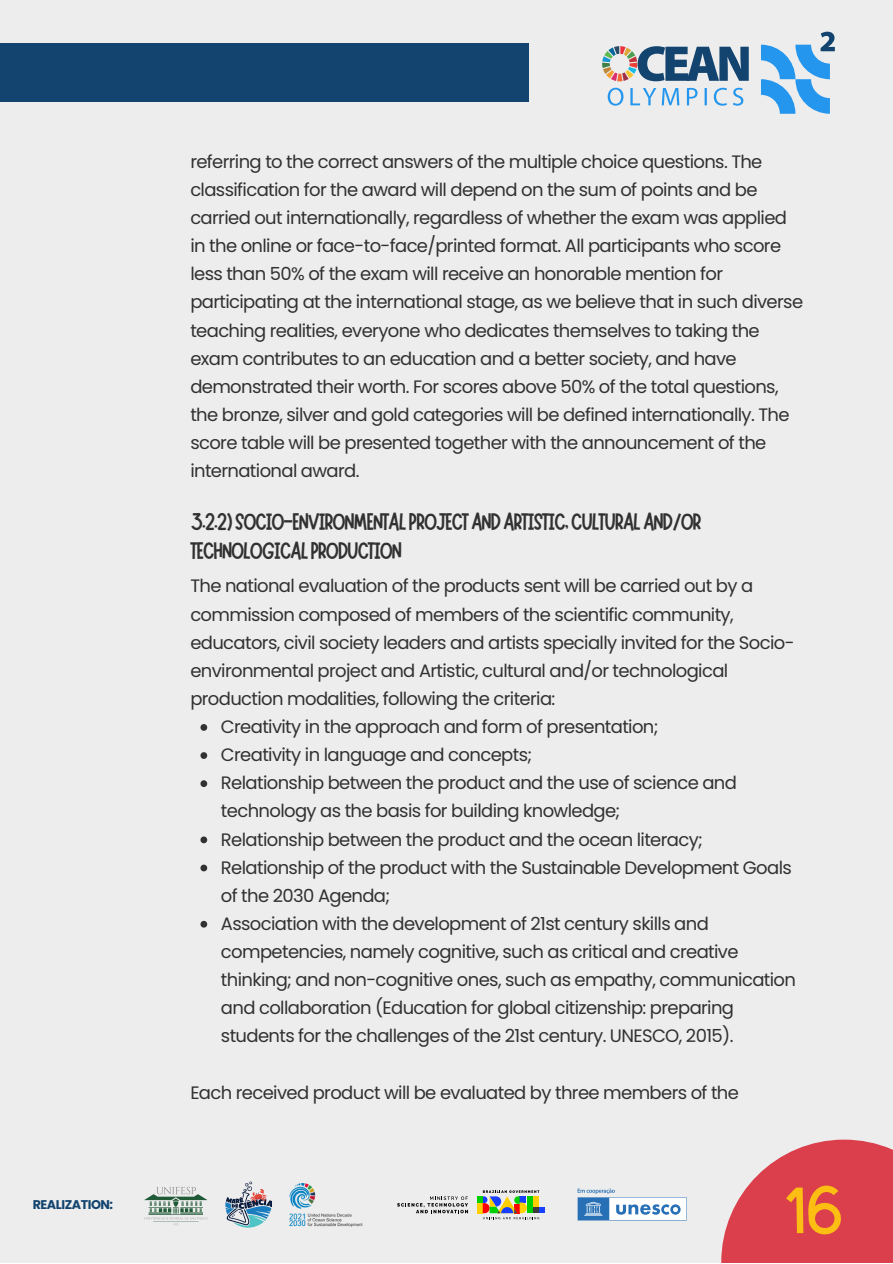
<style>
.page{position:relative;width:893px;height:1264px;background:#fff}
.page>*{position:absolute;margin:0;border:0;box-sizing:border-box;transform-origin:0 0}
.t1{font:66.9px "Marykate";color:#fdbe14}
.t2{font:24px/28px "Marykate";letter-spacing:-.06em;color:#313131}
.t3{font:18px/28px "Poppins";letter-spacing:-.035em;color:#313131}
.t4{font:700 12.6px "Poppins";letter-spacing:-.035em;color:#12446f}
</style>
<div class="page">
<div style="left:0;top:0;width:892px;height:1262px;background:#ededed"></div>
<svg style="left:721px;top:1139px;width:171px;height:123px;fill:#da3f4b"></svg>
<div style="left:0;top:43px;width:528px;height:59px;background:#12446f"></div>
<svg style="left:761px;top:32px;width:73px;height:82px"></svg>
<svg style="left:607px;top:88px;width:136px;height:18px"></svg>
<svg style="left:602px;top:46px;width:146px;height:35px"></svg>
<svg style="left:577px;top:1188px;width:109px;height:32px"></svg>
<svg style="left:477px;top:1190px;width:68px;height:29px"></svg>
<svg style="left:397px;top:1196px;width:71px;height:17px"></svg>
<svg style="left:225px;top:1181px;width:47px;height:46px"></svg>
<svg style="left:144px;top:1186px;width:63px;height:39px"></svg>
<img style="left:289px;top:1183px;width:74px;height:44px">
<svg style="left:200px;top:724px;width:7px;height:6px"></svg>
<svg style="left:200px;top:752px;width:7px;height:7px"></svg>
<svg style="left:200px;top:780px;width:7px;height:7px"></svg>
<svg style="left:200px;top:836px;width:7px;height:7px"></svg>
<svg style="left:200px;top:864px;width:7px;height:7px"></svg>
<svg style="left:200px;top:920px;width:7px;height:7px"></svg>
<p class="t4" style="left:33px;top:1195px;width:82px">REALIZATION:</p>
<p class="t3" style="left:190px;top:148px;width:614px">referring to the correct answers of the multiple choice questions. The classification for the award will depend on the sum of points and be carried out internationally, regardless of whether the exam was applied in the online or face-to-face/printed format. All participants who score less than 50% of the exam will receive an honorable mention for participating at the international stage, as we believe that in such diverse teaching realities, everyone who dedicates themselves to taking the exam contributes to an education and a better society, and have demonstrated their worth. For scores above 50% of the total questions, the bronze, silver and gold categories will be defined internationally. The score table will be presented together with the announcement of the international award.</p>
<p class="t2" style="left:190px;top:505px;width:513px">3.2.2)SOCIO-ENVIRONMENTALPROJECTANDARTISTIC,CULTURALAND/OR<br>TECHNOLOGICALPRODUCTION</p>
<p class="t3" style="left:190px;top:572px;width:605px">The national evaluation of the products sent will be carried out by a commission composed of members of the scientific community, educators, civil society leaders and artists specially invited for the Socio&shy;environmental project and Artistic, cultural and/or technological production modalities, following the criteria:</p>
<p class="t3" style="left:221px;top:712px;width:439px">Creativity in the approach and form of presentation;</p>
<p class="t3" style="left:221px;top:740px;width:313px">Creativity in language and concepts;</p>
<p class="t3" style="left:221px;top:769px;width:517px">Relationship between the product and the use of science and technology as the basis for building knowledge;</p>
<p class="t3" style="left:221px;top:825px;width:483px">Relationship between the product and the ocean literacy;</p>
<p class="t3" style="left:221px;top:853px;width:572px">Relationship of the product with the Sustainable Development Goals of the 2030 Agenda;</p>
<p class="t3" style="left:221px;top:909px;width:576px">Association with the development of 21st century skills and competencies, namely cognitive, such as critical and creative thinking; and non-cognitive ones, such as empathy, communication and collaboration (Education for global citizenship: preparing students for the challenges of the 21st century. UNESCO, 2015).</p>
<p class="t3" style="left:190px;top:1078px;width:550px">Each received product will be evaluated by three members of the</p>
<p class="t1" style="left:783px;top:1167px;width:62px">16</p>
</div>
